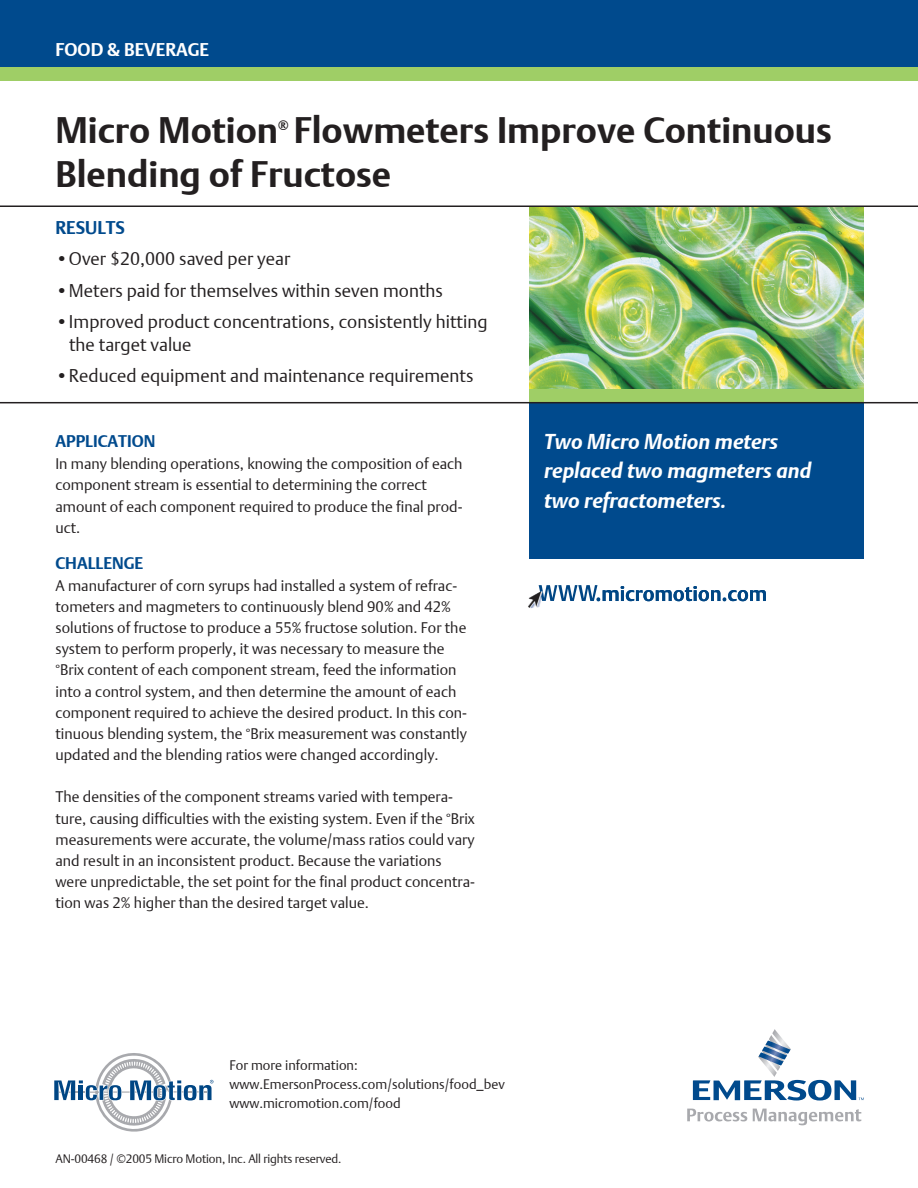
<style>
.page{position:relative;width:918px;height:1188px;background:#fff}
.page>*{position:absolute;margin:0;border:0;box-sizing:border-box;transform-origin:0 0}
.t1{font:36px "DTL Argo T Bold";color:#231f20}
.t2{font:italic 21px/29.5px "DTL Argo T Bold";color:#fff}
.t3{font:18px/22.5px "DTL Argo T Light";color:#231f20}
.t4{font:18px "DTL Argo T Bold";color:#fff}
.t5{font:18px "DTL Argo T Bold";color:#004a8d}
.t6{font:16.5px "DTL Argo T Bold";color:#004a8d}
.t7{font:15px/21.1px "DTL Argo T Light";color:#231f20}
.t8{font:13.5px/19px "DTL Argo T Light";color:#231f20}
.t9{font:13.5px "DTL Argo T Bold";color:#231f20}
.t10{font:12px "DTL Argo T Light";letter-spacing:-.01em;color:#231f20}
</style>
<div class="page">
<img style="left:529px;top:207px;width:335px;height:182px">
<div style="left:529px;top:402px;width:335px;height:156px;background:#004a8d"></div>
<div style="left:0;top:0;width:918px;height:69px;background:#004a8d"></div>
<div style="left:0;top:68px;width:918px;height:13px;background:#9fce66"></div>
<svg style="left:693px;top:1029px;width:171px;height:72px"></svg>
<svg style="left:687px;top:1109px;width:60px;height:13px"></svg>
<svg style="left:753px;top:1109px;width:108px;height:16px"></svg>
<div style="left:529px;top:389px;width:335px;height:14px;background:#9fce66"></div>
<svg style="left:54px;top:1053px;width:159px;height:79px"></svg>
<hr style="left:0;top:402px;width:918px;height:1px;background:#231f20">
<hr style="left:0;top:206px;width:918px;height:1px;background:#231f20">
<img style="left:528px;top:592px;width:13px;height:16px">
<svg style="left:539px;top:585px;width:227px;height:16px"></svg>
<p class="t4" style="left:56px;top:39px;width:155px">FOOD &amp; BEVERAGE</p>
<h1 class="t1" style="left:56px;top:109px;width:778px">Micro Motion Flowmeters Improve Continuous</h1>
<p class="t9" style="left:278px;top:118px;width:12px">®</p>
<h1 class="t1" style="left:55px;top:152px;width:337px">Blending of Fructose</h1>
<p class="t5" style="left:56px;top:217px;width:71px">RESULTS</p>
<p class="t3" style="left:56px;top:248px;width:236px">•Over $20,000 saved per year</p>
<p class="t3" style="left:56px;top:279px;width:389px">•Meters paid for themselves within seven months</p>
<p class="t3" style="left:69px;top:311px;width:420px;text-indent:-14px">•Improved product concentrations, consistently hitting the target value</p>
<p class="t3" style="left:56px;top:365px;width:420px">•Reduced equipment and maintenance requirements</p>
<p class="t6" style="left:56px;top:432px;width:101px">APPLICATION</p>
<p class="t7" style="left:56px;top:453px;width:409px">In many blending operations, knowing the composition of each component stream is essential to determining the correct amount of each component required to produce the final prod&shy;uct.</p>
<p class="t6" style="left:56px;top:553px;width:89px">CHALLENGE</p>
<p class="t7" style="left:56px;top:575px;width:413px">A manufacturer of corn syrups had installed a system of refrac&shy;tometers and magmeters to continuously blend 90% and 42% solutions of fructose to produce a 55% fructose solution. For the system to perform properly, it was necessary to measure the °Brix content of each component stream, feed the information into a control system, and then determine the amount of each component required to achieve the desired product. In this con&shy;tinuous blending system, the °Brix measurement was constantly updated and the blending ratios were changed accordingly.</p>
<p class="t7" style="left:56px;top:786px;width:421px">The densities of the component streams varied with tempera&shy;ture, causing difficulties with the existing system. Even if the °Brix measurements were accurate, the volume/mass ratios could vary and result in an inconsistent product. Because the variations were unpredictable, the set point for the final product concentra&shy;tion was 2% higher than the desired target value.</p>
<h2 class="t2" style="left:544px;top:426px;width:269px">Two Micro Motion meters replaced two magmeters and two refractometers.</h2>
<p class="t8" style="left:230px;top:1055px;width:277px">For more information: www.EmersonProcess.com/solutions/food_bev www.micromotion.com/food</p>
<p class="t10" style="left:56px;top:1152px;width:288px">AN-00468 / ©2005 Micro Motion, Inc. All rights reserved.</p>
</div>
